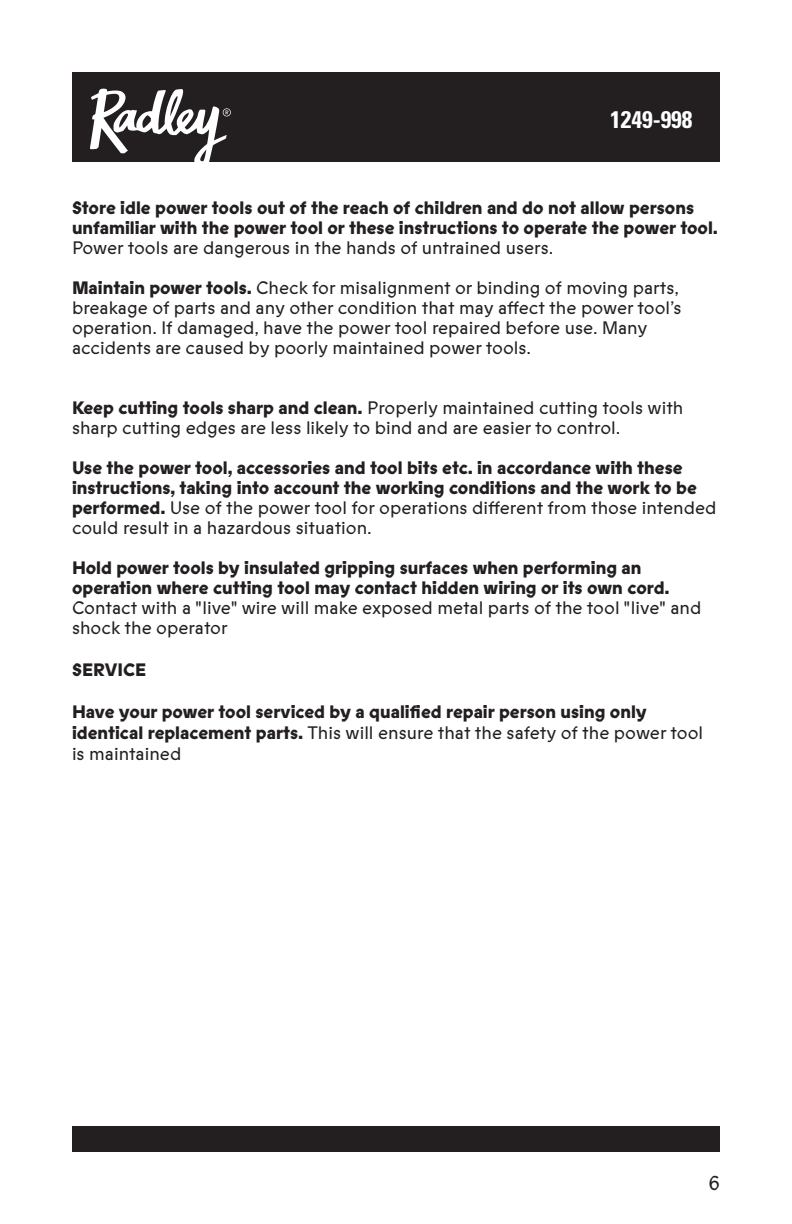
<style>
.page{position:relative;width:792px;height:1224px;background:#fff}
.page>*{position:absolute;margin:0;border:0;box-sizing:border-box;transform-origin:0 0}
.t1{font:700 condensed 24px "Univers LT Std";color:#fff}
.t2{font:20px "Prophet";color:#231f20}
.t3{font:800 18px/20px "Prophet";color:#231f20}
.t4{font:18px/20px "Prophet";color:#231f20}
.s1{font-weight:800}
.s2{font-weight:400}
</style>
<div class="page">
<div style="left:72px;top:72px;width:648px;height:90px;background:#231f20"></div>
<div style="left:72px;top:1126px;width:648px;height:26px;background:#231f20"></div>
<svg style="left:90px;top:89px;width:141px;height:73px"></svg>
<h1 class="t1" style="left:610px;top:105px;width:84px">1249-998</h1>
<p class="t3" style="left:72px;top:198px;width:648px">Store idle power tools out of the reach of children and do not allow persons unfamiliar with the power tool or these instructions to operate the power tool.</p>
<p class="t4" style="left:72px;top:238px;width:483px">Power tools are dangerous in the hands of untrained users.</p>
<p class="t4" style="left:72px;top:278px;width:611px"><span class="s1">Maintain power tools.</span> Check for misalignment or binding of moving parts, breakage of parts and any other condition that may affect the power tool’s operation. If damaged, have the power tool repaired before use. Many accidents are caused by poorly maintained power tools.</p>
<p class="t4" style="left:72px;top:398px;width:613px"><span class="s1">Keep cutting tools sharp and clean.</span> Properly maintained cutting tools with sharp cutting edges are less likely to bind and are easier to control.</p>
<p class="t3" style="left:72px;top:458px;width:646px">Use the power tool, accessories and tool bits etc. in accordance with these instructions, taking into account the working conditions and the work to be performed. <span class="s2">Use of the power tool for operations different from those intended could result in a hazardous situation.</span></p>
<p class="t3" style="left:72px;top:558px;width:599px">Hold power tools by insulated gripping surfaces when performing an operation where cutting tool may contact hidden wiring or its own cord.</p>
<p class="t4" style="left:72px;top:598px;width:631px">Contact with a "live" wire will make exposed metal parts of the tool "live" and shock the operator</p>
<p class="t3" style="left:72px;top:660px;width:76px">SERVICE</p>
<p class="t3" style="left:72px;top:701px;width:633px;line-height:21px">Have your power tool serviced by a qualified repair person using only identical replacement parts. <span class="s2">This will ensure that the safety of the power tool is maintained</span></p>
<p class="t2" style="left:708px;top:1170px;width:13px">6</p>
</div>
